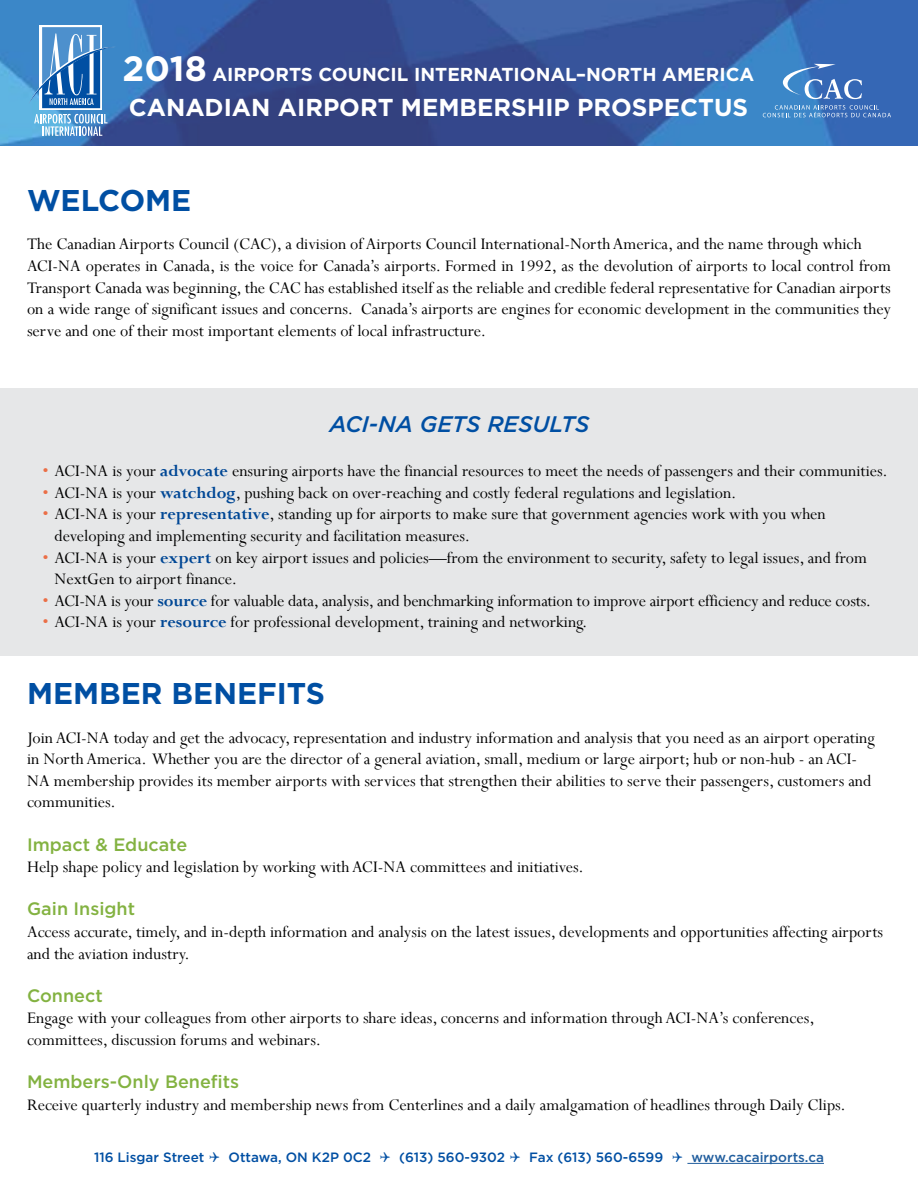
<style>
.page{position:relative;width:918px;height:1188px;background:#fff}
.page>*{position:absolute;margin:0;border:0;box-sizing:border-box;transform-origin:0 0}
.t1{font:700 30px "Gotham";color:#004fa3}
.t2{font:700 24.45px "Gotham";color:#fff}
.t3{font:italic 500 22.5px "Gotham";color:#004fa3}
.t4{font:700 18.75px "Gotham";color:#fff}
.Paragraph_Style_1{font:18px/21.6px "Perpetua";color:#000}
.t5{font:500 13.5px "Gotham";color:#004fa3}
.t6{font:500 13.5px "Gotham";color:#215e9e}
.s1{font-size:35.1px}
.s2{color:#eb6f47}
.s3{font-weight:700;color:#004795}
.s4{font-family:"Gotham";font-weight:500;color:#83b241}
</style>
<div class="page">
<hr style="left:687px;top:1163px;width:137px;height:1px;background:#215e9e">
<img style="left:0;top:0;width:918px;height:145px">
<div style="left:39px;top:26px;width:63px;height:84px;background:#d0deee"></div>
<svg style="left:28px;top:27px;width:88px;height:81px;background:#5591c9"></svg>
<svg style="left:34px;top:114px;width:73px;height:22px"></svg>
<svg style="left:783px;top:64px;width:79px;height:35px;background:#5a8ac7"></svg>
<svg style="left:763px;top:105px;width:128px;height:12px;background:#598cc8"></svg>
<div style="left:0;top:389px;width:917px;height:267px;background:#e6e7e8"></div>
<p class="t4" style="left:123px;top:62px;width:633px"><span class="s1">2018</span> AIRPORTS COUNCIL INTERNATIONAL–NORTH AMERICA</p>
<h2 class="t2" style="left:129px;top:91px;width:621px">CANADIAN AIRPORT MEMBERSHIP PROSPECTUS</h2>
<p class="t1" style="left:27px;top:181px;width:166px">WELCOME</p>
<p class="Paragraph_Style_1" style="left:27px;top:233px;width:836px">The Canadian Airports Council (CAC), a division of Airports Council International-North America, and the name through which</p>
<p class="Paragraph_Style_1" style="left:27px;top:255px;width:865px;text-align:justify">ACI-NA operates in Canada, is the voice for Canada’s airports. Formed in 1992, as the devolution of airports to local control from Transport Canada was beginning, the CAC has established itself as the reliable and credible federal representative for Canadian airports on a wide range of significant issues and concerns. Canada’s airports are engines for economic development in the communities they serve and one of their most important elements of local infrastructure.</p>
<p class="t3" style="left:329px;top:409px;width:262px">ACI-NA GETS RESULTS</p>
<p class="Paragraph_Style_1" style="left:42px;top:460px;width:847px"><span class="s2">•</span> ACI-NA is your <span class="s3">advocate</span> ensuring airports have the financial resources to meet the needs of passengers and their communities.</p>
<p class="Paragraph_Style_1" style="left:42px;top:481px;width:696px"><span class="s2">•</span> ACI-NA is your <span class="s3">watchdog</span>, pushing back on over-reaching and costly federal regulations and legislation.</p>
<p class="Paragraph_Style_1" style="left:54px;top:503px;width:773px;text-indent:-12px"><span class="s2">•</span> ACI-NA is your <span class="s3">representative</span>, standing up for airports to make sure that government agencies work with you when developing and implementing security and facilitation measures.</p>
<p class="Paragraph_Style_1" style="left:54px;top:546px;width:814px;text-indent:-12px"><span class="s2">•</span> ACI-NA is your <span class="s3">expert</span> on key airport issues and policies—from the environment to security, safety to legal issues, and from<br>NextGen to airport finance.</p>
<p class="Paragraph_Style_1" style="left:42px;top:589px;width:830px"><span class="s2">•</span> ACI-NA is your <span class="s3">source</span> for valuable data, analysis, and benchmarking information to improve airport efficiency and reduce costs.</p>
<p class="Paragraph_Style_1" style="left:42px;top:611px;width:546px"><span class="s2">•</span> ACI-NA is your <span class="s3">resource</span> for professional development, training and networking.</p>
<p class="t1" style="left:27px;top:674px;width:300px">MEMBER BENEFITS</p>
<p class="Paragraph_Style_1" style="left:27px;top:726px;width:850px">Join ACI-NA today and get the advocacy, representation and industry information and analysis that you need as an airport operating in North America. Whether you are the director of a general aviation, small, medium or large airport; hub or non-hub - an ACI-NA membership provides its member airports with services that strengthen their abilities to serve their passengers, customers and communities.</p>
<p class="Paragraph_Style_1" style="left:27px;top:834px;width:558px"><span class="s4">Impact &amp; Educate<br></span>Help shape policy and legislation by working with ACI-NA committees and initiatives.</p>
<p class="Paragraph_Style_1" style="left:27px;top:899px;width:858px"><span class="s4">Gain Insight<br></span>Access accurate, timely, and in-depth information and analysis on the latest issues, developments and opportunities affecting airports and the aviation industry.</p>
<p class="Paragraph_Style_1" style="left:27px;top:985px;width:789px"><span class="s4">Connect<br></span>Engage with your colleagues from other airports to share ideas, concerns and information through ACI-NA’s conferences, committees, discussion forums and webinars.</p>
<p class="Paragraph_Style_1" style="left:27px;top:1072px;width:820px"><span class="s4">Members-Only Benefits<br></span>Receive quarterly industry and membership news from Centerlines and a daily amalgamation of headlines through Daily Clips.</p>
<p class="t5" style="left:94px;top:1148px;width:112px">116 Lisgar Street</p>
<p class="t5" style="left:229px;top:1148px;width:144px">Ottawa, ON K2P 0C2</p>
<p class="t5" style="left:399px;top:1148px;width:107px">(613) 560-9302</p>
<p class="t5" style="left:529px;top:1148px;width:136px">Fax (613) 560-6599</p>
<p class="t6" style="left:691px;top:1148px;width:134px">www.cacairports.ca</p>
</div>
